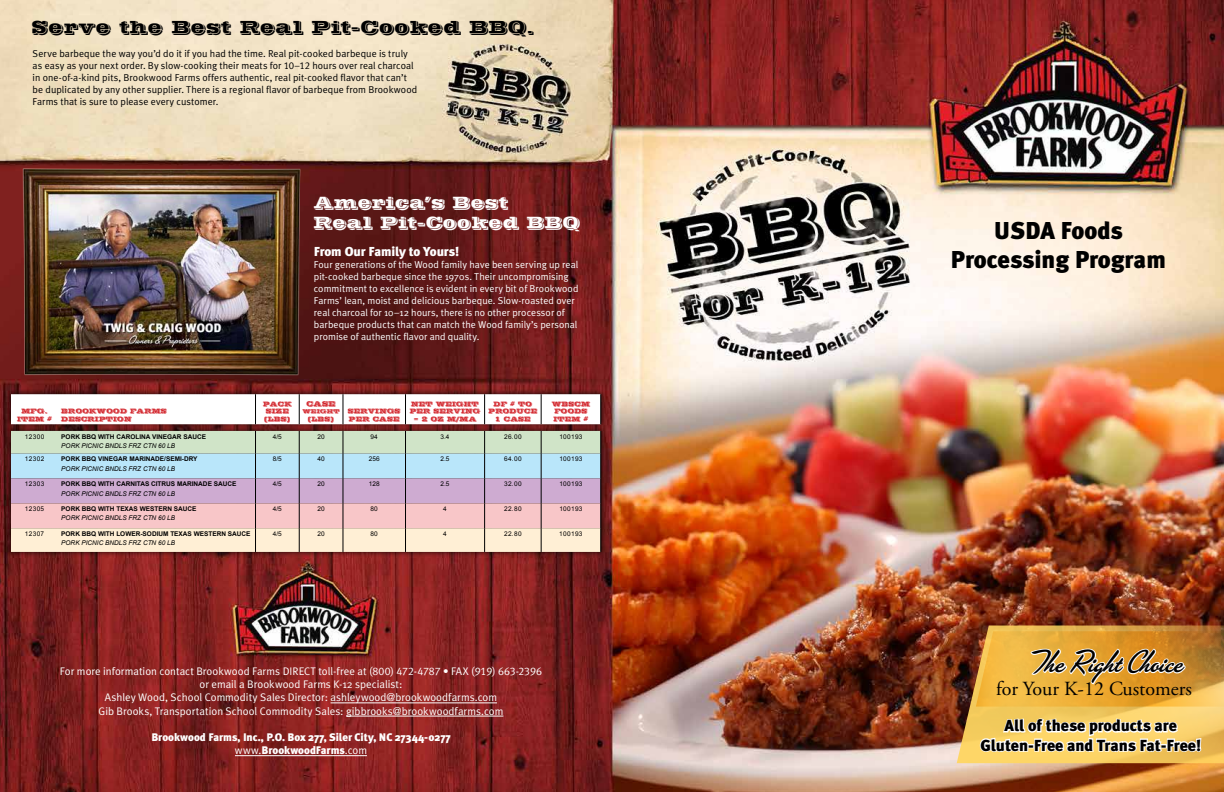
<style>
.page{position:relative;width:1224px;height:792px;background:#fff}
.page>*{position:absolute;margin:0;border:0;box-sizing:border-box;transform-origin:0 0}
.t1{font:32px "Las Vegas OT Fabulous";color:#000}
.t2{font:900 24.4px/29.3px "Meta Plus";color:#000;text-align:center}
.t3{font:20px "Adobe Garamond Pro";color:#000}
.t4{font:18px "POSTOFFICE";color:#000}
.t5{font:16.7px/20.1px "POSTOFFICE";color:#fff}
.t6{font:900 16px/19.2px "Meta Plus";color:#000;text-align:center}
.t7{font:900 13px "Meta Plus";letter-spacing:-.015em;color:#fff}
.t8{font:11px/13.2px "Meta Plus Normal";color:#fff;text-align:center}
.t9{font:900 11px/13.2px "Meta Plus";color:#fff;text-align:center}
.t10{font:10px/12px "Meta Plus Normal";letter-spacing:.005em;color:#fff}
.t11{font:10px/12px "Meta Plus Normal";letter-spacing:.005em;color:#000}
.t12{font:7px "POSTOFFICE";color:#d2232a}
.t13{font:700 6.5px "Arial";color:#000}
.t14{font:6.5px "Arial";letter-spacing:.05em;color:#000}
.t15{font:6.5px/7.8px "POSTOFFICE";color:#d2232a}
.t16{font:italic 6.5px "Arial";color:#000}
.t17{font:5.6px "POSTOFFICE";color:#d2232a}
.s1{font-family:"Meta Plus Normal Caps"}
.s2{font-family:"Meta Plus Normal";font-weight:400}
</style>
<div class="page">
<img style="left:0;top:0;width:1224px;height:792px">
<div style="left:5px;top:389px;width:602px;height:169px;background:#000;opacity:.75"></div>
<svg style="left:11px;top:394px;width:589px;height:30px"></svg>
<hr style="left:255px;top:394px;width:1px;height:30px;background:#000">
<hr style="left:299px;top:394px;width:1px;height:30px;background:#000">
<hr style="left:343px;top:394px;width:1px;height:30px;background:#000">
<hr style="left:405px;top:394px;width:1px;height:30px;background:#000">
<hr style="left:484px;top:394px;width:1px;height:30px;background:#000">
<hr style="left:541px;top:394px;width:1px;height:30px;background:#000">
<hr style="left:600px;top:394px;width:1px;height:30px;background:#000">
<svg style="left:11px;top:431px;width:590px;height:121px;background:#d8d0d2"></svg>
<hr style="left:331px;top:703px;width:166px;height:1px;background:#fff">
<hr style="left:346px;top:716px;width:157px;height:1px;background:#fff">
<hr style="left:235px;top:756px;width:132px;height:1px;background:#fff">
<img style="left:12px;top:158px;width:297px;height:225px">
<svg style="left:957px;top:626px;width:267px;height:137px;background:#e3b662"></svg>
<h3 class="t4" style="left:32px;top:17px;width:504px">Serve the Best Real Pit-Cooked BBQ.</h3>
<p class="t11" style="left:33px;top:48px;width:386px">Serve barbeque the way you’d do it if you had the time. Real pit-cooked barbeque is truly as easy as your next order. By slow-cooking their meats for <span class="s1">10–12</span> hours over real charcoal in one-of-a-kind pits, Brookwood Farms offers authentic, real pit-cooked flavor that can’t be duplicated by any other supplier. There is a regional flavor of barbeque from Brookwood Farms that is sure to please every customer.</p>
<h3 class="t5" style="left:314px;top:193px;width:268px">America’s Best<br>Real Pit-Cooked BBQ</h3>
<h3 class="t7" style="left:314px;top:244px;width:147px">From Our Family to Yours!</h3>
<p class="t10" style="left:314px;top:258px;width:266px">Four generations of the Wood family have been serving up real pit-cooked barbeque since the 1970s. Their uncompromising commitment to excellence is evident in every bit of Brookwood Farms’ lean, moist and delicious barbeque. Slow-roasted over real charcoal for 10–12 hours, there is no other processor of barbeque products that can match the Wood family’s personal promise of authentic flavor and quality.</p>
<p class="t17" style="left:303px;top:408px;width:39px">WEIGHT</p>
<p class="t15" style="left:308px;top:416px;width:28px">(LBS)</p>
<p class="t15" style="left:348px;top:408px;width:54px">SERVINGS<br>PER CASE</p>
<p class="t15" style="left:410px;top:400px;width:72px;text-align:center">NET WEIGHT<br>PER SERVING = 2 OZ M/MA</p>
<p class="t15" style="left:488px;top:400px;width:50px;text-align:center">DF # TO<br>PRODUCE<br>1 CASE</p>
<p class="t15" style="left:552px;top:400px;width:40px">WBSCM<br>FOODS<br>ITEM #</p>
<p class="t15" style="left:17px;top:408px;width:36px;text-align:center">MFG.<br>ITEM #</p>
<p class="t15" style="left:61px;top:408px;width:107px">BROOKWOOD FARMS<br>DESCRIPTION</p>
<p class="t15" style="left:263px;top:400px;width:30px">PACK<br>SIZE (LBS)</p>
<p class="t12" style="left:307px;top:400px;width:31px">CASE</p>
<p class="t14" style="left:25px;top:432px;width:21px">12300</p>
<p class="t13" style="left:61px;top:432px;width:146px">PORK BBQ WITH CAROLINA VINEGAR SAUCE</p>
<p class="t16" style="left:61px;top:442px;width:115px">PORK PICNIC BNDLS FRZ CTN 60 LB</p>
<p class="t14" style="left:273px;top:432px;width:11px">4/5</p>
<p class="t14" style="left:318px;top:432px;width:9px">20</p>
<p class="t14" style="left:371px;top:432px;width:9px">94</p>
<p class="t14" style="left:441px;top:432px;width:11px">3.4</p>
<p class="t14" style="left:504px;top:432px;width:19px">26.00</p>
<p class="t14" style="left:559px;top:432px;width:25px">100193</p>
<p class="t14" style="left:25px;top:455px;width:21px">12302</p>
<p class="t13" style="left:61px;top:455px;width:138px">PORK BBQ VINEGAR MARINADE/SEMI-DRY</p>
<p class="t16" style="left:61px;top:464px;width:115px">PORK PICNIC BNDLS FRZ CTN 60 LB</p>
<p class="t14" style="left:273px;top:455px;width:11px">8/5</p>
<p class="t14" style="left:318px;top:455px;width:9px">40</p>
<p class="t14" style="left:369px;top:455px;width:12px">256</p>
<p class="t14" style="left:441px;top:455px;width:11px">2.5</p>
<p class="t14" style="left:504px;top:455px;width:19px">64.00</p>
<p class="t14" style="left:559px;top:455px;width:25px">100193</p>
<p class="t14" style="left:25px;top:480px;width:21px">12303</p>
<p class="t13" style="left:61px;top:480px;width:177px">PORK BBQ WITH CARNITAS CITRUS MARINADE SAUCE</p>
<p class="t16" style="left:61px;top:489px;width:115px">PORK PICNIC BNDLS FRZ CTN 60 LB</p>
<p class="t14" style="left:273px;top:480px;width:11px">4/5</p>
<p class="t14" style="left:318px;top:480px;width:9px">20</p>
<p class="t14" style="left:369px;top:480px;width:12px">128</p>
<p class="t14" style="left:441px;top:480px;width:11px">2.5</p>
<p class="t14" style="left:504px;top:480px;width:19px">32.00</p>
<p class="t14" style="left:559px;top:480px;width:25px">100193</p>
<p class="t14" style="left:25px;top:505px;width:21px">12305</p>
<p class="t13" style="left:61px;top:505px;width:137px">PORK BBQ WITH TEXAS WESTERN SAUCE</p>
<p class="t16" style="left:61px;top:514px;width:115px">PORK PICNIC BNDLS FRZ CTN 60 LB</p>
<p class="t14" style="left:273px;top:505px;width:11px">4/5</p>
<p class="t14" style="left:318px;top:505px;width:9px">20</p>
<p class="t14" style="left:371px;top:505px;width:9px">80</p>
<p class="t14" style="left:443px;top:505px;width:5px">4</p>
<p class="t14" style="left:504px;top:505px;width:19px">22.80</p>
<p class="t14" style="left:559px;top:505px;width:25px">100193</p>
<p class="t14" style="left:25px;top:530px;width:21px">12307</p>
<p class="t13" style="left:61px;top:529px;width:191px">PORK BBQ WITH LOWER-SODIUM TEXAS WESTERN SAUCE</p>
<p class="t16" style="left:61px;top:539px;width:115px">PORK PICNIC BNDLS FRZ CTN 60 LB</p>
<p class="t14" style="left:273px;top:530px;width:11px">4/5</p>
<p class="t14" style="left:318px;top:530px;width:9px">20</p>
<p class="t14" style="left:371px;top:530px;width:9px">80</p>
<p class="t14" style="left:443px;top:530px;width:5px">4</p>
<p class="t14" style="left:504px;top:530px;width:19px">22.80</p>
<p class="t14" style="left:559px;top:530px;width:25px">100193</p>
<p class="t8" style="left:60px;top:664px;width:484px">For more information contact Brookwood Farms DIRECT toll-free at (<span class="s1">800) 472-4787</span> • FAX (<span class="s1">919) 663-2396 </span>or email a Brookwood Farms K-12 specialist:<br>Ashley Wood, School Commodity Sales Director: ashleywood@brookwoodfarms.com<br>Gib Brooks, Transportation School Commodity Sales: gibbrooks@brookwoodfarms.com</p>
<p class="t9" style="left:151px;top:731px;width:300px">Brookwood Farms, Inc., P.O. Box 277, Siler City, NC 27344-0277 <span class="s2">www.</span>BrookwoodFarms<span class="s2">.com</span></p>
<h2 class="t2" style="left:951px;top:215px;width:217px">USDA Foods<br>Processing Program</h2>
<h1 class="t1" style="left:1032px;top:644px;width:151px">The Right Choice</h1>
<h3 class="t3" style="left:996px;top:677px;width:197px">for Your K-12 Customers</h3>
<h3 class="t6" style="left:980px;top:716px;width:222px">All of these products are<br>Gluten-Free and Trans Fat-Free!</h3>
</div>
